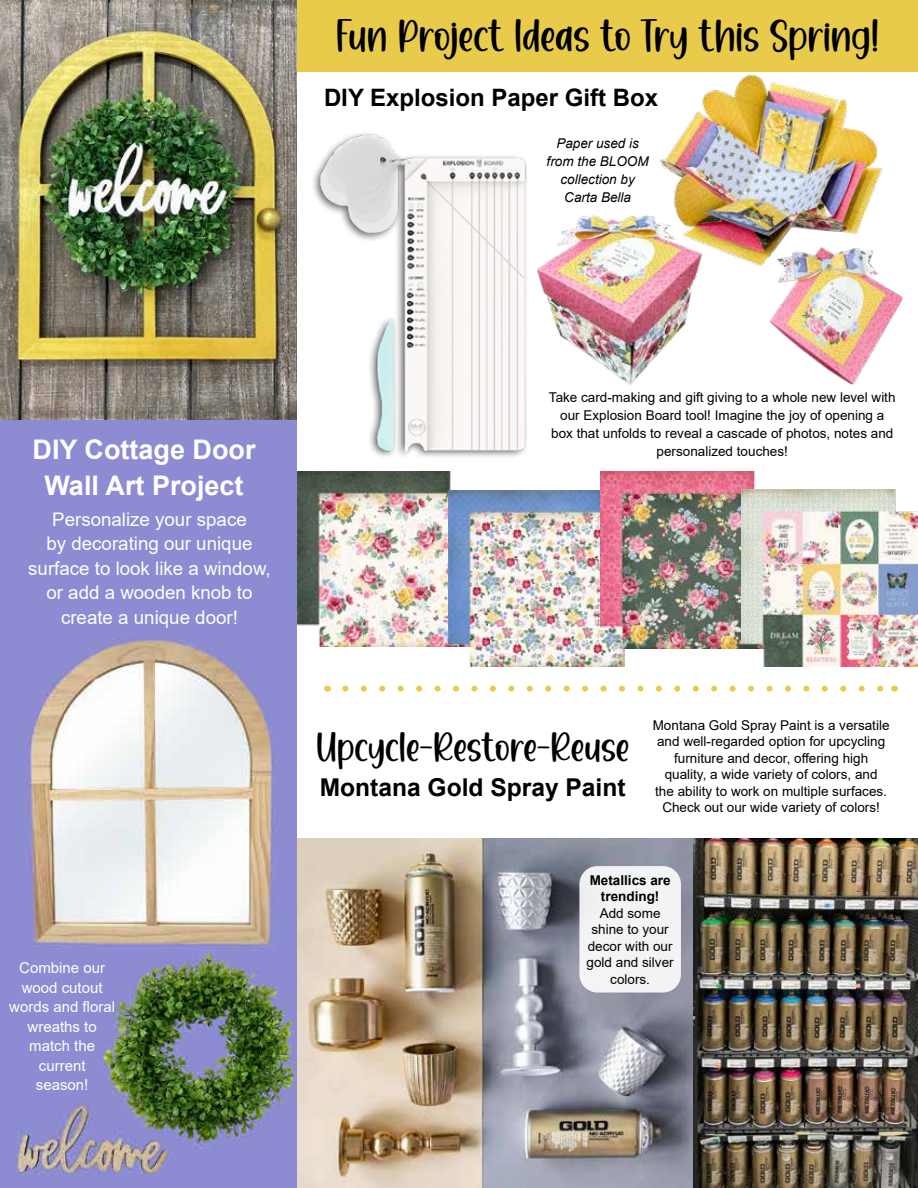
<style>
.page{position:relative;width:918px;height:1188px;background:#fff}
.page>*{position:absolute;margin:0;border:0;box-sizing:border-box;transform-origin:0 0}
.t1{font:49.5px "Caramel";color:#000}
.t2{font:45px "Caramel";color:#000}
.t3{font:700 27px/36px "Arial";color:#fff;text-align:center}
.t4{font:700 24.6px "Arial";color:#000}
.t5{font:700 24px "Arial";color:#000}
.t6{font:18.75px/24.5px "Arial";color:#fff;text-align:center}
.t7{font:15px/19.5px "Arial";color:#fff;text-align:center}
.t8{font:13.5px/16.5px "Arial";color:#000;text-align:center}
.t9{font:italic 13.5px/18px "Arial";color:#000;text-align:center}
.t10{font:700 13.5px/16.5px "Arial";color:#000;text-align:center}
</style>
<div class="page">
<img style="left:0;top:419px;width:297px;height:769px">
<div style="left:297px;top:0;width:621px;height:71px;background:#e9cb4c"></div>
<img style="left:297px;top:471px;width:176px;height:176px">
<img style="left:313px;top:133px;width:214px;height:324px">
<img style="left:449px;top:491px;width:176px;height:176px">
<img style="left:601px;top:472px;width:176px;height:176px">
<img style="left:742px;top:490px;width:176px;height:176px">
<img style="left:0;top:0;width:297px;height:419px">
<img style="left:654px;top:71px;width:261px;height:314px">
<img style="left:537px;top:213px;width:168px;height:172px">
<img style="left:297px;top:839px;width:621px;height:349px">
<svg style="left:345px;top:686px;width:539px;height:6px"></svg>
<div style="left:579px;top:866px;width:102px;height:127px;background:#f3f3f5;border-radius:18px"></div>
<h1 class="t1" style="left:336px;top:18px;width:545px">Fun Project Ideas to Try this Spring!</h1>
<h3 class="t5" style="left:324px;top:81px;width:336px">DIY Explosion Paper Gift Box</h3>
<p class="t9" style="left:547px;top:134px;width:104px">Paper used is from the BLOOM collection by<br>Carta Bella</p>
<h3 class="t3" style="left:33px;top:432px;width:225px">DIY Cottage Door<br>Wall Art Project</h3>
<h3 class="t6" style="left:28px;top:507px;width:244px">Personalize your space<br>by decorating our unique surface to look like a window, or add a wooden knob to create a unique door!</h3>
<p class="t7" style="left:9px;top:958px;width:107px">Combine our wood cutout words and floral wreaths to match the current<br>season!</p>
<p class="t8" style="left:549px;top:388px;width:348px;line-height:18px">Take card-making and gift giving to a whole new level with our Explosion Board tool! Imagine the joy of opening a box that unfolds to reveal a cascade of photos, notes and personalized touches!</p>
<h2 class="t2" style="left:316px;top:732px;width:315px">Upcycle-Restore-Reuse</h2>
<h3 class="t4" style="left:320px;top:770px;width:307px">Montana Gold Spray Paint</h3>
<p class="t8" style="left:653px;top:716px;width:238px">Montana Gold Spray Paint is a versatile and well-regarded option for upcycling furniture and decor, offering high quality, a wide variety of colors, and<br>the ability to work on multiple surfaces.<br>Check out our wide variety of colors!</p>
<p class="t10" style="left:590px;top:872px;width:83px">Metallics are trending!</p>
<p class="t8" style="left:587px;top:905px;width:89px">Add some shine to your decor with our gold and silver colors.</p>
</div>
